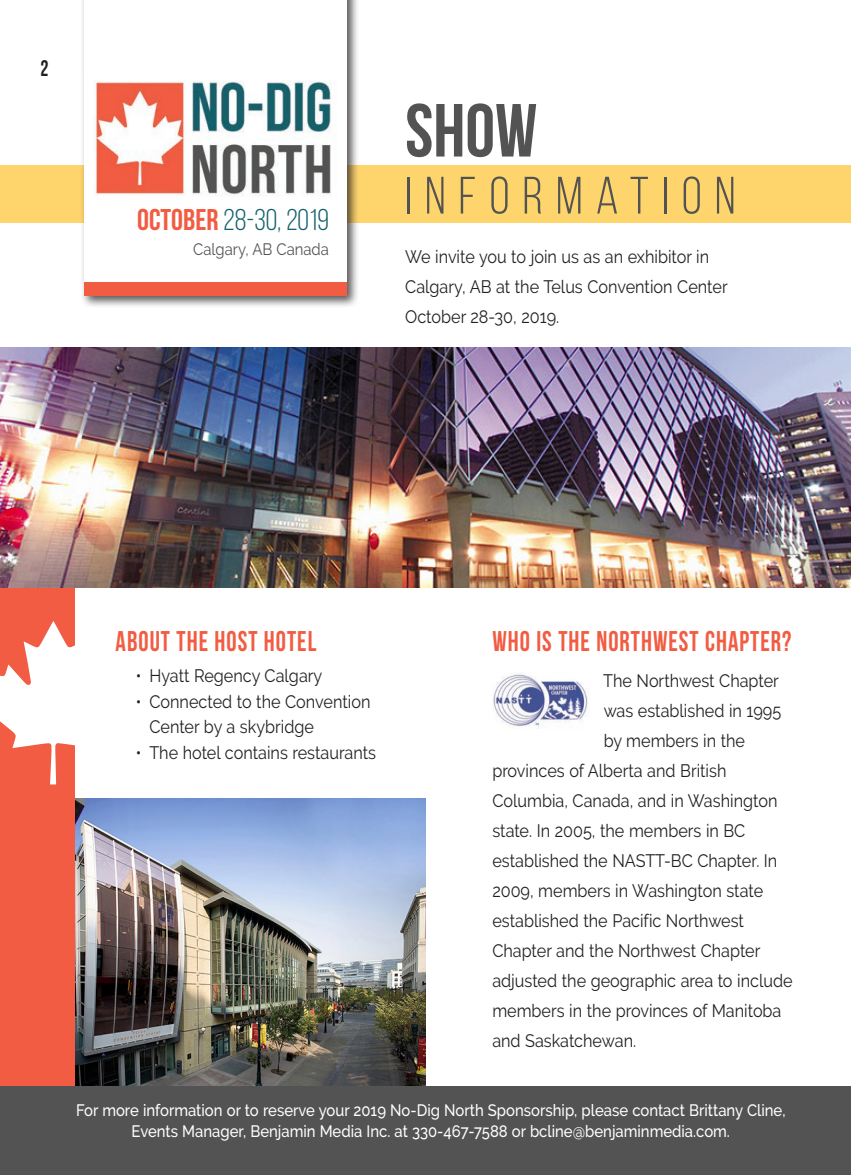
<style>
.page{position:relative;width:851px;height:1175px;background:#fff}
.page>*{position:absolute;margin:0;border:0;box-sizing:border-box;transform-origin:0 0}
.t1{font:75px "Bebas Neue";color:#535353}
.t2{font:52.5px "Bebas Neue";letter-spacing:.25em;color:#535353}
.t3{font:30px "Bebas Neue";color:#14616b}
.t4{font:28.5px "Bebas Neue";letter-spacing:.04em;color:#f15c42;scale:.9 1}
.t5{font:22.5px "Bebas Neue";color:#231f20;scale:.9 1}
.t6{font:18px/30px "Raleway";color:#231f20;scale:.9 1}
.t7{font:500 16.5px/21px "Raleway";color:#fff;text-align:center;scale:.9 1}
.t8{font:16.5px "Raleway";color:#535353;scale:.9 1}
.s1{color:#f15c42}
</style>
<div class="page">
<img style="left:75px;top:798px;width:350px;height:288px">
<hr style="left:850px;top:877px;width:1px;height:243px;background:#14616b">
<div style="left:0;top:542px;width:75px;height:632px;background:#f15c42"></div>
<svg style="left:0;top:621px;width:75px;height:163px"></svg>
<div style="left:0;top:1086px;width:850px;height:88px;background:#535353"></div>
<div style="left:0;top:165px;width:850px;height:58px;background:#fed46d"></div>
<div style="left:81px;top:0;width:278px;height:309px;background:#231f20;opacity:.75"></div>
<div style="left:84px;top:0;width:262px;height:295px;background:#f15c42"></div>
<div style="left:84px;top:0;width:262px;height:282px;background:#fff"></div>
<img style="left:94px;top:80px;width:237px;height:116px">
<img style="left:493px;top:673px;width:95px;height:56px">
<hr style="left:850px;top:1086px;width:1px;height:88px;background:#535353">
<img style="left:0;top:348px;width:850px;height:239px">
<p class="t5" style="left:40px;top:55px;width:10px">2</p>
<p class="t3" style="left:137px;top:204px;width:193px"><span class="s1">OCTOBER</span> 28-30, 2019</p>
<p class="t8" style="left:193px;top:239px;width:152px">Calgary, AB Canada</p>
<p class="t1" style="left:405px;top:89px;width:133px">SHOW</p>
<p class="t2" style="left:405px;top:167px;width:331px">INFORMATION</p>
<p class="t6" style="left:405px;top:242px;width:360px">We invite you to join us as an exhibitor in<br>Calgary, AB at the Telus Convention Center<br>October 28-30, 2019.</p>
<p class="t4" style="left:116px;top:625px;width:224px">ABOUT THE HOST HOTEL</p>
<p class="t6" style="left:136px;top:661px;width:209px">• Hyatt Regency Calgary</p>
<p class="t6" style="left:149px;top:688px;width:247px;line-height:25.5px;text-indent:-14px">• Connected to the Convention<br>Center by a skybridge</p>
<p class="t6" style="left:136px;top:737px;width:268px">• The hotel contains restaurants</p>
<p class="t4" style="left:492px;top:625px;width:334px">WHO IS THE NORTHWEST CHAPTER?</p>
<p class="t6" style="left:603px;top:665px;width:197px">The Northwest Chapter</p>
<p class="t6" style="left:603px;top:695px;width:199px">was established in 1995</p>
<p class="t6" style="left:603px;top:725px;width:159px">by members in the</p>
<p class="t6" style="left:492px;top:755px;width:262px">provinces of Alberta and British</p>
<p class="t6" style="left:492px;top:785px;width:318px">Columbia, Canada, and in Washington</p>
<p class="t6" style="left:492px;top:815px;width:283px">state. In 2005, the members in BC</p>
<p class="t6" style="left:492px;top:845px;width:318px">established the NASTT-BC Chapter. In</p>
<p class="t6" style="left:492px;top:875px;width:302px">2009, members in Washington state</p>
<p class="t6" style="left:492px;top:905px;width:281px">established the Pacific Northwest</p>
<p class="t6" style="left:492px;top:935px;width:299px">Chapter and the Northwest Chapter</p>
<p class="t6" style="left:492px;top:965px;width:335px">adjusted the geographic area to include</p>
<p class="t6" style="left:492px;top:995px;width:323px">members in the provinces of Manitoba</p>
<p class="t6" style="left:492px;top:1025px;width:161px">and Saskatchewan.</p>
<p class="t7" style="left:76px;top:1099px;width:789px">For more information or to reserve your 2019 No-Dig North Sponsorship, please contact Brittany Cline,<br>Events Manager, Benjamin Media Inc. at 330-467-7588 or bcline@benjaminmedia.com.</p>
</div>
